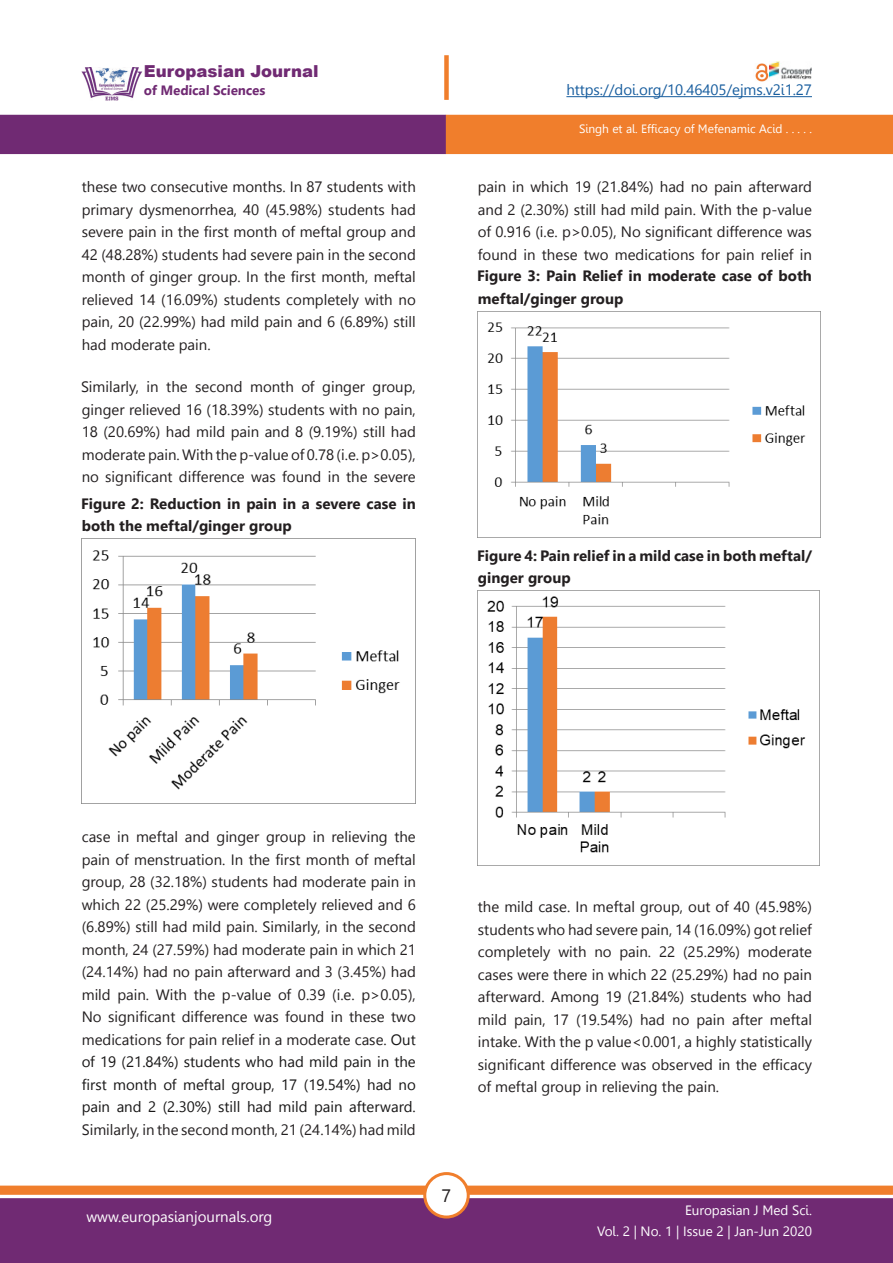
<style>
.page{position:relative;width:893px;height:1263px;background:#fff}
.page>*{position:absolute;margin:0;border:0;box-sizing:border-box;transform-origin:0 0}
.t1{font:18px "Leelawadee";color:#231f20}
.t2{font:900 16.5px "Arial";color:#702a73}
.t3{font:15px/22.5px "Leelawadee UI";color:#231f20;text-align:justify}
.t4{font:700 15px/22.5px "Leelawadee UI";color:#231f20}
.t5{font:15px "Leelawadee";letter-spacing:-.005em;color:#175d9e}
.t6{font:15px "Leelawadee";color:#fff}
.t7{font:13.5px/21px "Leelawadee";color:#fff;text-align:right}
.t8{font:700 13.5px "Leelawadee UI";color:#702a73}
.t9{font:12px "Leelawadee";color:#fff}
.s1{color:#181717}
</style>
<div class="page">
<div style="left:0;top:1198px;width:893px;height:65px;background:#702a73;border:2px solid #702a73"></div>
<div style="left:0;top:115px;width:446px;height:39px;background:#702a73"></div>
<div style="left:446px;top:115px;width:447px;height:39px;background:#f07e2c"></div>
<div style="left:0;top:1185px;width:893px;height:10px;background:#f07e2c;border:1px solid #f07e2c"></div>
<div style="left:425px;top:1173px;width:43px;height:44px;background:#fff;border-radius:50%"></div>
<div style="left:423px;top:1172px;width:47px;height:46px;border:3px solid #f07e2c;border-radius:50%"></div>
<img style="left:81px;top:67px;width:61px;height:33px">
<div style="left:444px;top:55px;width:5px;height:45px;background:#f07e2c"></div>
<hr style="left:566px;top:96px;width:246px;height:1px;background:#175d9e">
<img style="left:755px;top:63px;width:15px;height:18px">
<img style="left:770px;top:61px;width:42px;height:18px">
<img style="left:81px;top:539px;width:335px;height:265px">
<img style="left:477px;top:311px;width:344px;height:227px">
<img style="left:477px;top:591px;width:342px;height:275px">
<p class="t2" style="left:144px;top:59px;width:176px">Europasian Journal</p>
<p class="t8" style="left:144px;top:80px;width:123px">of Medical Sciences</p>
<p class="t3" style="left:82px;top:175px;width:336px">these two consecutive months. In 87 students with primary dysmenorrhea, 40 (45.98%) students had severe pain in the first month of meftal group and 42 (48.28%) students had severe pain in the second month of ginger group. In the first month, meftal relieved 14 (16.09%) students completely with no pain, 20 (22.99%) had mild pain and 6 (6.89%) still had moderate pain.</p>
<p class="t3" style="left:81px;top:375px;width:336px">Similarly, in the second month of ginger group, ginger relieved 16 (18.39%) students with no pain, 18 (20.69%) had mild pain and 8 (9.19%) still had moderate pain. With the p-value of 0.78 (i.e. p&gt;0.05), no significant difference was found in the severe</p>
<p class="t4" style="left:81px;top:491px;width:336px">Figure 2: Reduction in pain in a severe case in both the meftal/ginger group</p>
<p class="t5" style="left:566px;top:81px;width:247px">https://doi.org/10.46405/ejms.v2i1.27</p>
<p class="t9" style="left:579px;top:122px;width:234px">Singh et al. Efficacy of Mefenamic Acid . . . . .</p>
<p class="t3" style="left:478px;top:175px;width:336px">pain in which 19 (21.84%) had no pain afterward and 2 (2.30%) still had mild pain. With the p-value of 0.916 (i.e. p&gt;0.05), No significant difference was found in these two medications for pain relief in</p>
<p class="t4" style="left:477px;top:264px;width:336px">Figure 3: Pain Relief in moderate case of both meftal/ginger group</p>
<p class="t4" style="left:477px;top:543px;width:336px">Figure 4: Pain relief in a mild case in both meftal/ ginger group</p>
<p class="t3" style="left:82px;top:825px;width:336px">case in meftal and ginger group in relieving the pain of menstruation. In the first month of meftal group, 28 (32.18%) students had moderate pain in which 22 (25.29%) were completely relieved and 6 (6.89%) still had mild pain. Similarly, in the second month, 24 (27.59%) had moderate pain in which 21 (24.14%) had no pain afterward and 3 (3.45%) had mild pain. With the p-value of 0.39 (i.e. p&gt;0.05), No significant difference was found in these two medications for pain relief in a moderate case. <span class="s1">Out of 19 (21.84%) students who had mild pain in the first month of meftal group, 17 (19.54%) had no pain and 2 (2.30%) still had mild pain afterward.<br></span>Similarly, in the second month, 21 (24.14%) had mild</p>
<p class="t1" style="left:442px;top:1185px;width:11px">7</p>
<p class="t3" style="left:478px;top:895px;width:336px">the mild case. In meftal group, out of 40 (45.98%) students who had severe pain, 14 (16.09%) got relief completely with no pain. 22 (25.29%) moderate cases were there in which 22 (25.29%) had no pain afterward. Among 19 (21.84%) students who had mild pain, 17 (19.54%) had no pain after meftal intake. With the p value&lt;0.001, a highly statistically significant difference was observed in the efficacy of meftal group in relieving the pain.</p>
<p class="t6" style="left:86px;top:1208px;width:187px">www.europasianjournals.org</p>
<p class="t7" style="left:597px;top:1199px;width:216px">Europasian J Med Sci.<br>Vol. 2 | No. 1 | Issue 2 | Jan-Jun 2020</p>
</div>
